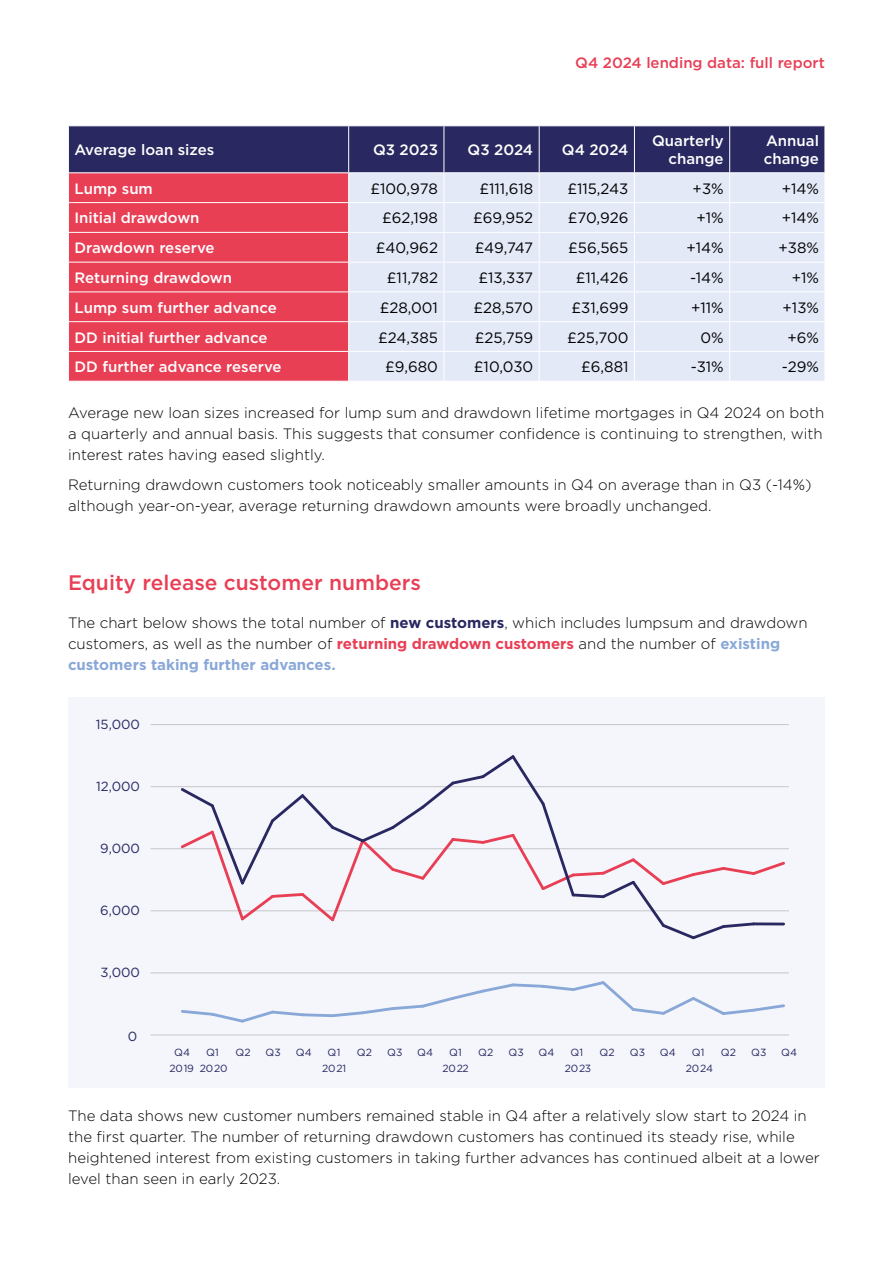
<style>
.page{position:relative;width:893px;height:1263px;background:#fff}
.page>*{position:absolute;margin:0;border:0;box-sizing:border-box;transform-origin:0 0}
.t1{font:500 21px "Gotham";color:#e83f55}
.t2{font:300 15px/21px "Gotham";color:#000}
.t3{font:15px "Gotham";color:#000}
.t4{font:500 15px/18px "Gotham";color:#fff;text-align:right}
.t5{font:500 15px "Gotham";color:#e83f55}
.t6{font:13.2px "Gotham";color:#292861}
.t7{font:10.35px "Gotham";letter-spacing:.015em;color:#292861}
.s1{font-weight:700;color:#292861}
.s2{font-weight:700;color:#e83f55}
.s3{font-weight:700;color:#89a8d8}
</style>
<div class="page">
<div style="left:68px;top:697px;width:757px;height:391px;background:#f4f6fc"></div>
<hr style="left:151px;top:1035px;width:638px;height:1px;background:#c6c6c6">
<hr style="left:151px;top:973px;width:638px;height:1px;background:#c6c6c6">
<hr style="left:151px;top:910px;width:638px;height:1px;background:#c6c6c6">
<hr style="left:151px;top:848px;width:638px;height:1px;background:#c6c6c6">
<hr style="left:151px;top:786px;width:638px;height:1px;background:#c6c6c6">
<hr style="left:151px;top:724px;width:638px;height:1px;background:#c6c6c6">
<svg style="left:181px;top:981px;width:604px;height:42px"></svg>
<svg style="left:178px;top:755px;width:609px;height:185px"></svg>
<hr style="left:753px;top:922px;width:31px;height:3px;background:#292861">
<svg style="left:68px;top:126px;width:757px;height:255px;background:#c495ad"></svg>
<p class="t5" style="left:575px;top:53px;width:251px">Q4 2024 lending data: full report</p>
<p class="t4" style="left:74px;top:141px;width:141px">Average loan sizes</p>
<p class="t4" style="left:373px;top:141px;width:66px">Q3 2023</p>
<p class="t4" style="left:468px;top:141px;width:67px">Q3 2024</p>
<p class="t4" style="left:562px;top:141px;width:68px">Q4 2024</p>
<p class="t4" style="left:652px;top:132px;width:73px">Quarterly change</p>
<p class="t4" style="left:764px;top:132px;width:57px;text-align:left">Annual change</p>
<p class="t4" style="left:74px;top:179px;width:80px">Lump sum</p>
<p class="t3" style="left:370px;top:179px;width:69px">£100,978</p>
<p class="t3" style="left:479px;top:179px;width:55px">£111,618</p>
<p class="t3" style="left:567px;top:179px;width:63px">£115,243</p>
<p class="t3" style="left:693px;top:179px;width:33px">+3%</p>
<p class="t3" style="left:782px;top:179px;width:39px">+14%</p>
<p class="t4" style="left:74px;top:209px;width:127px">Initial drawdown</p>
<p class="t3" style="left:382px;top:209px;width:57px">£62,198</p>
<p class="t3" style="left:473px;top:209px;width:62px">£69,952</p>
<p class="t3" style="left:568px;top:209px;width:62px">£70,926</p>
<p class="t3" style="left:696px;top:209px;width:29px">+1%</p>
<p class="t3" style="left:782px;top:209px;width:39px">+14%</p>
<p class="t4" style="left:74px;top:239px;width:142px">Drawdown reserve</p>
<p class="t3" style="left:376px;top:238px;width:63px">£40,962</p>
<p class="t3" style="left:475px;top:238px;width:60px">£49,747</p>
<p class="t3" style="left:568px;top:238px;width:62px">£56,565</p>
<p class="t3" style="left:686px;top:238px;width:39px">+14%</p>
<p class="t3" style="left:778px;top:238px;width:42px">+38%</p>
<p class="t4" style="left:74px;top:268px;width:159px">Returning drawdown</p>
<p class="t3" style="left:387px;top:268px;width:52px">£11,782</p>
<p class="t3" style="left:478px;top:268px;width:56px">£13,337</p>
<p class="t3" style="left:576px;top:268px;width:54px">£11,426</p>
<p class="t3" style="left:690px;top:268px;width:35px">-14%</p>
<p class="t3" style="left:792px;top:268px;width:29px">+1%</p>
<p class="t4" style="left:74px;top:298px;width:204px">Lump sum further advance</p>
<p class="t3" style="left:380px;top:298px;width:60px">£28,001</p>
<p class="t3" style="left:473px;top:298px;width:61px">£28,570</p>
<p class="t3" style="left:572px;top:298px;width:58px">£31,699</p>
<p class="t3" style="left:691px;top:298px;width:34px">+11%</p>
<p class="t3" style="left:783px;top:298px;width:38px">+13%</p>
<p class="t4" style="left:74px;top:328px;width:195px">DD initial further advance</p>
<p class="t3" style="left:378px;top:328px;width:61px">£24,385</p>
<p class="t3" style="left:475px;top:328px;width:60px">£25,759</p>
<p class="t3" style="left:567px;top:328px;width:63px">£25,700</p>
<p class="t3" style="left:701px;top:328px;width:25px">0%</p>
<p class="t3" style="left:787px;top:328px;width:33px">+6%</p>
<p class="t4" style="left:75px;top:358px;width:209px">DD further advance reserve</p>
<p class="t3" style="left:385px;top:357px;width:54px">£9,680</p>
<p class="t3" style="left:474px;top:357px;width:61px">£10,030</p>
<p class="t3" style="left:581px;top:357px;width:49px">£6,881</p>
<p class="t3" style="left:691px;top:357px;width:35px">-31%</p>
<p class="t3" style="left:782px;top:357px;width:39px">-29%</p>
<p class="t2" style="left:68px;top:402px;width:758px;text-align:justify">Average new loan sizes increased for lump sum and drawdown lifetime mortgages in Q4 2024 on both a quarterly and annual basis. This suggests that consumer confidence is continuing to strengthen, with interest rates having eased slightly.</p>
<p class="t2" style="left:68px;top:473px;width:745px">Returning drawdown customers took noticeably smaller amounts in Q4 on average than in Q3 (-14%) although year-on-year, average returning drawdown amounts were broadly unchanged.</p>
<h1 class="t1" style="left:68px;top:569px;width:354px">Equity release customer numbers</h1>
<p class="t2" style="left:68px;top:612px;width:741px">The chart below shows the total number of <span class="s1">new customers</span>, which includes lumpsum and drawdown customers, as well as the number of <span class="s2">returning drawdown customers</span> and the number of <span class="s3">existing customers taking further advances.</span></p>
<p class="t6" style="left:96px;top:716px;width:46px">15,000</p>
<p class="t6" style="left:96px;top:778px;width:46px">12,000</p>
<p class="t6" style="left:100px;top:840px;width:41px">9,000</p>
<p class="t6" style="left:100px;top:902px;width:41px">6,000</p>
<p class="t6" style="left:101px;top:964px;width:41px">3,000</p>
<p class="t6" style="left:128px;top:1028px;width:11px">0</p>
<p class="t7" style="left:174px;top:1045px;width:17px">Q4</p>
<p class="t7" style="left:206px;top:1045px;width:14px">Q1</p>
<p class="t7" style="left:235px;top:1045px;width:17px">Q2</p>
<p class="t7" style="left:266px;top:1045px;width:17px">Q3</p>
<p class="t7" style="left:296px;top:1045px;width:17px">Q4</p>
<p class="t7" style="left:328px;top:1045px;width:14px">Q1</p>
<p class="t7" style="left:357px;top:1045px;width:17px">Q2</p>
<p class="t7" style="left:387px;top:1045px;width:17px">Q3</p>
<p class="t7" style="left:417px;top:1045px;width:17px">Q4</p>
<p class="t7" style="left:449px;top:1045px;width:14px">Q1</p>
<p class="t7" style="left:478px;top:1045px;width:17px">Q2</p>
<p class="t7" style="left:508px;top:1045px;width:17px">Q3</p>
<p class="t7" style="left:538px;top:1045px;width:17px">Q4</p>
<p class="t7" style="left:570px;top:1045px;width:14px">Q1</p>
<p class="t7" style="left:599px;top:1045px;width:17px">Q2</p>
<p class="t7" style="left:630px;top:1045px;width:17px">Q3</p>
<p class="t7" style="left:660px;top:1045px;width:17px">Q4</p>
<p class="t7" style="left:692px;top:1045px;width:14px">Q1</p>
<p class="t7" style="left:721px;top:1045px;width:17px">Q2</p>
<p class="t7" style="left:751px;top:1045px;width:17px">Q3</p>
<p class="t7" style="left:781px;top:1045px;width:17px">Q4</p>
<p class="t7" style="left:170px;top:1061px;width:26px">2019</p>
<p class="t7" style="left:200px;top:1061px;width:29px">2020</p>
<p class="t7" style="left:322px;top:1061px;width:25px">2021</p>
<p class="t7" style="left:442px;top:1061px;width:28px">2022</p>
<p class="t7" style="left:565px;top:1061px;width:28px">2023</p>
<p class="t7" style="left:686px;top:1061px;width:29px">2024</p>
<p class="t2" style="left:68px;top:1105px;width:753px">The data shows new customer numbers remained stable in Q4 after a relatively slow start to 2024 in the first quarter. The number of returning drawdown customers has continued its steady rise, while heightened interest from existing customers in taking further advances has continued albeit at a lower level than seen in early 2023.</p>
</div>
